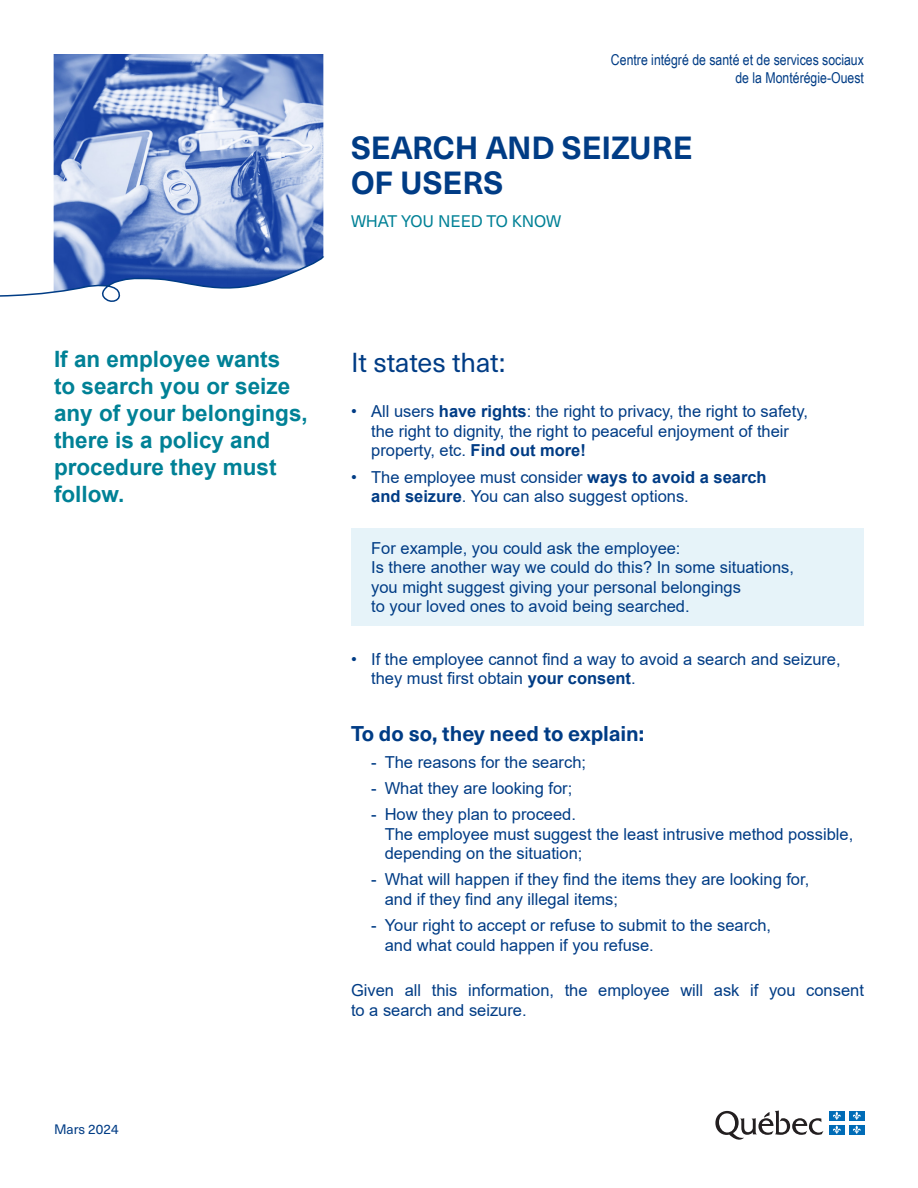
<style>
.page{position:relative;width:918px;height:1188px;background:#fff}
.page>*{position:absolute;margin:0;border:0;box-sizing:border-box;transform-origin:0 0}
.t1{font:700 31.5px/34.5px "Neue Haas Unica W1 G";color:#003c85}
.t2{font:27px "Neue Haas Unica W1 G";color:#003c85}
.t3{font:700 22.5px/27px "Arial";color:#008196}
.t4{font:700 21px "Neue Haas Unica W1 G";color:#003c85}
.t5{font:16.5px/19.5px "Arial";color:#003c85}
.t6{font:16.5px "Neue Haas Unica W1 G";letter-spacing:-.005em;color:#008196}
.t7{font:15px/18px "Arial Narrow";color:#003c85;text-align:right}
.t8{font:13.5px "Neue Haas Unica W1 G";color:#003c85}
.s1{font-weight:700}
</style>
<div class="page">
<svg style="left:715px;top:1110px;width:108px;height:30px"></svg>
<div style="left:829px;top:1125px;width:16px;height:9px;background:#006cb7"></div>
<div style="left:849px;top:1125px;width:15px;height:9px;background:#006cb7"></div>
<div style="left:829px;top:1111px;width:16px;height:9px;background:#006cb7"></div>
<svg style="left:833px;top:1111px;width:8px;height:23px"></svg>
<div style="left:849px;top:1111px;width:15px;height:9px;background:#006cb7"></div>
<svg style="left:853px;top:1111px;width:8px;height:23px"></svg>
<img style="left:54px;top:54px;width:269px;height:201px">
<svg style="left:0;top:255px;width:325px;height:47px"></svg>
<div style="left:351px;top:528px;width:513px;height:98px;background:#e6f3f9"></div>
<p class="t7" style="left:611px;top:50px;width:254px">Centre intégré de santé et de services sociaux de la Montérégie-Ouest</p>
<h1 class="t1" style="left:351px;top:129px;width:343px">SEARCH AND SEIZURE<br>OF USERS</h1>
<p class="t6" style="left:351px;top:209px;width:212px">WHAT YOU NEED TO KNOW</p>
<h3 class="t3" style="left:54px;top:346px;width:255px">If an employee wants<br>to search you or seize any of your belongings, there is a policy and procedure they must follow.</h3>
<h2 class="t2" style="left:351px;top:342px;width:156px">It states that:</h2>
<p class="t5" style="left:371px;top:402px;width:438px;text-indent:-20px">• All users <span class="s1">have rights</span>: the right to privacy, the right to safety, the right to dignity, the right to peaceful enjoyment of their property, etc. <span class="s1">Find out more!</span></p>
<p class="t5" style="left:371px;top:467px;width:397px;text-indent:-20px">• The employee must consider <span class="s1">ways to avoid a search and seizure</span>. You can also suggest options.</p>
<p class="t5" style="left:371px;top:538px;width:424px">For example, you could ask the employee:<br>Is there another way we could do this? In some situations, you might suggest giving your personal belongings<br>to your loved ones to avoid being searched.</p>
<p class="t5" style="left:371px;top:649px;width:471px;text-indent:-20px">• If the employee cannot find a way to avoid a search and seizure, they must first obtain <span class="s1">your consent</span>.</p>
<p class="t4" style="left:351px;top:718px;width:295px">To do so, they need to explain:</p>
<p class="t5" style="left:371px;top:752px;width:216px">- The reasons for the search;</p>
<p class="t5" style="left:371px;top:778px;width:203px">- What they are looking for;</p>
<p class="t5" style="left:385px;top:804px;width:470px;text-indent:-14px">- How they plan to proceed.<br>The employee must suggest the least intrusive method possible, depending on the situation;</p>
<p class="t5" style="left:385px;top:870px;width:426px;text-indent:-14px">- What will happen if they find the items they are looking for, and if they find any illegal items;</p>
<p class="t5" style="left:385px;top:915px;width:388px;text-indent:-14px">- Your right to accept or refuse to submit to the search, and what could happen if you refuse.</p>
<p class="t5" style="left:351px;top:981px;width:514px">Given all this information, the employee will ask if you consent to a search and seizure.</p>
<p class="t8" style="left:54px;top:1119px;width:66px">Mars 2024</p>
</div>
